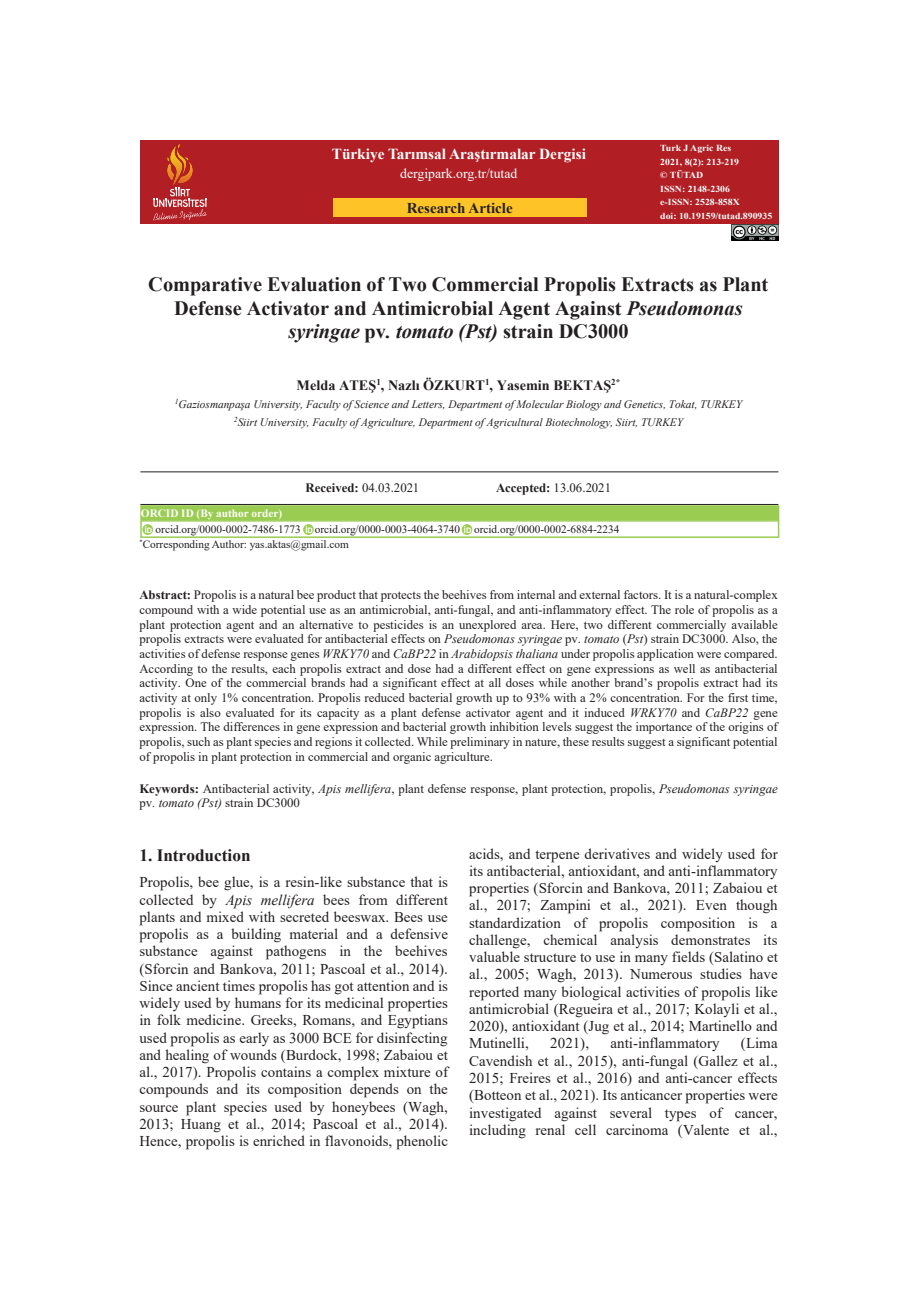
<style>
.page{position:relative;width:919px;height:1289px;background:#fff}
.page>*{position:absolute;margin:0;border:0;box-sizing:border-box;transform-origin:0 0}
.t1{font:700 20.4px/23.2px "Times New Roman";color:#231f20;text-align:center}
.t2{font:700 17.25px "Times New Roman";color:#231f20}
.t3{font:700 15.3px "Times New Roman";color:#fff}
.t4{font:15px/17.2px "Times New Roman";color:#231f20;text-align:justify}
.t5{font:700 15px "Times New Roman";color:#231f20}
.t6{font:700 14.25px "Times New Roman";color:#231f20}
.t7{font:13.8px "Times New Roman";color:#fff}
.t8{font:12.75px/14.7px "Times New Roman";letter-spacing:-.005em;color:#231f20;text-align:justify}
.t9{font:italic 11.4px/17.4px "Times New Roman";letter-spacing:-.01em;color:#231f20;text-align:center}
.t10{font:11.4px/13.6px "Times New Roman";letter-spacing:-.01em;color:#231f20}
.t11{font:700 11.4px "Times New Roman";letter-spacing:-.01em;color:#fff}
.t12{font:11.25px "Times New Roman";color:#231f20}
.t13{font:700 11.25px "Times New Roman";color:#fff}
.t14{font:700 9.15px/13.5px "Times New Roman";color:#fff;scale:1.06 1}
.t15{font:700 7.5px "Arial";color:#fff}
.s1{font-style:italic}
.s2{font-weight:700}
</style>
<div class="page">
<div style="left:140px;top:140px;width:638px;height:84px;background:#b11f24"></div>
<svg style="left:153px;top:144px;width:54px;height:76px"></svg>
<hr style="left:140px;top:471px;width:638px;height:1px;background:#231f20">
<hr style="left:140px;top:504px;width:638px;height:1px;background:#231f20">
<div style="left:140px;top:505px;width:639px;height:15px;background:#9acc51;border:2px solid #99cc52"></div>
<div style="left:140px;top:520px;width:639px;height:18px;background:#fff;border:2px solid #99cc52"></div>
<div style="left:142px;top:524px;width:11px;height:11px;background:#9ccc52;border-radius:50%"></div>
<div style="left:303px;top:524px;width:11px;height:11px;background:#9ccc52;border-radius:50%"></div>
<div style="left:461px;top:524px;width:11px;height:11px;background:#9ccc52;border-radius:50%"></div>
<img style="left:731px;top:224px;width:47px;height:17px">
<div style="left:333px;top:198px;width:253px;height:19px;background:#fec427"></div>
<p class="t3" style="left:332px;top:142px;width:255px">Türkiye Tarımsal Araştırmalar Dergisi</p>
<p class="t7" style="left:400px;top:164px;width:119px">dergipark.org.tr/tutad</p>
<p class="t5" style="left:406px;top:197px;width:107px">Research Article</p>
<p class="t14" style="left:660px;top:141px;width:107px">Turk J Agric Res<br>2021, 8(2): 213-219<br>© TÜTAD<br>ISSN: 2148-2306<br>e-ISSN: 2528-858X<br>doi: 10.19159/tutad.890935</p>
<h1 class="t1" style="left:148px;top:272px;width:621px">Comparative Evaluation of Two Commercial Propolis Extracts as Plant<br>Defense Activator and Antimicrobial Agent Against <span class="s1">Pseudomonas syringae</span> pv<span class="s1">. tomato (Pst)</span> strain DC3000</h1>
<p class="t6" style="left:296px;top:375px;width:325px">Melda ATEŞ<sup>1</sup>, Nazlı ÖZKURT<sup>1</sup>, Yasemin BEKTAŞ<sup>2*</sup></p>
<p class="t9" style="left:175px;top:395px;width:568px"><sup>1</sup>Gaziosmanpaşa University, Faculty of Science and Letters, Department of Molecular Biology and Genetics, Tokat, TURKEY<br><sup>2</sup>Siirt University, Faculty of Agriculture, Department of Agricultural Biotechnology, Siirt, TURKEY</p>
<p class="t8" style="left:305px;top:480px;width:115px"><span class="s2">Received:</span> 04.03.2021</p>
<p class="t8" style="left:496px;top:480px;width:117px"><span class="s2">Accepted:</span> 13.06.2021</p>
<p class="t13" style="left:141px;top:505px;width:143px">ORCID ID (By author order)</p>
<p class="t15" style="left:145px;top:524px;width:9px">İD</p>
<p class="t15" style="left:305px;top:524px;width:9px">İD</p>
<p class="t15" style="left:464px;top:524px;width:9px">İD</p>
<p class="t12" style="left:139px;top:536px;width:211px"><sup>*</sup>Corresponding Author: yas.aktas@gmail.com</p>
<p class="t11" style="left:140px;top:511px;width:142px">ORCID ID (by author order)</p>
<p class="t10" style="left:139px;top:525px;width:450px">orcid.org/0000-0002-7486-1773; orcid.org/0000-0003-4064-3740; orcid.org/0000-0002-6884-2234 <sup>*</sup>Corresponding Author: yas.aktas@gmail.com</p>
<p class="t8" style="left:139px;top:587px;width:640px"><span class="s2">Abstract:</span> Propolis is a natural bee product that protects the beehives from internal and external factors. It is a natural-complex compound with a wide potential use as an antimicrobial, anti-fungal, and anti-inflammatory effect. The role of propolis as a plant protection agent and an alternative to pesticides is an unexplored area. Here, two different commercially available propolis extracts were evaluated for antibacterial effects on <span class="s1">Pseudomonas syringae</span> pv. <span class="s1">tomato</span> (<span class="s1">Pst</span>) strain DC3000. Also, the activities of defense response genes <span class="s1">WRKY70</span> and <span class="s1">CaBP22</span> in <span class="s1">Arabidopsis thaliana</span> under propolis application were compared.<br>According to the results, each propolis extract and dose had a different effect on gene expressions as well as antibacterial activity. One of the commercial brands had a significant effect at all doses while another brand’s propolis extract had its activity at only 1% concentration. Propolis reduced bacterial growth up to 93% with a 2% concentration. For the first time, propolis is also evaluated for its capacity as a plant defense activator agent and it induced <span class="s1">WRKY70</span> and <span class="s1">CaBP22</span> gene expression. The differences in gene expression and bacterial growth inhibition levels suggest the importance of the origins of propolis, such as plant species and regions it collected. While preliminary in nature, these results suggest a significant potential of propolis in plant protection in commercial and organic agriculture.</p>
<p class="t8" style="left:139px;top:780px;width:640px"><span class="s2">Keywords:</span> Antibacterial activity, <span class="s1">Apis mellifera</span>, plant defense response, plant protection, propolis, <span class="s1">Pseudomonas syringae </span>pv<span class="s1">. tomato (Pst)</span> strain DC3000</p>
<h2 class="t2" style="left:139px;top:842px;width:113px">1. Introduction</h2>
<p class="t4" style="left:139px;top:873px;width:310px">Propolis, bee glue, is a resin-like substance that is collected by <span class="s1">Apis mellifera</span> bees from different plants and mixed with secreted beeswax. Bees use propolis as a building material and a defensive substance against pathogens in the beehives (Sforcin and Bankova, 2011; Pascoal et al., 2014).<br>Since ancient times propolis has got attention and is widely used by humans for its medicinal properties in folk medicine. Greeks, Romans, and Egyptians used propolis as early as 3000 BCE for disinfecting and healing of wounds (Burdock, 1998; Zabaiou et al., 2017). Propolis contains a complex mixture of compounds and its composition depends on the source plant species used by honeybees (Wagh, 2013; Huang et al., 2014; Pascoal et al., 2014).<br>Hence, propolis is enriched in flavonoids, phenolic</p>
<p class="t12" style="left:156px;top:521px;width:147px">orcid.org/0000-0002-7486-1773</p>
<p class="t12" style="left:315px;top:521px;width:147px">orcid.org/0000-0003-4064-3740</p>
<p class="t12" style="left:474px;top:521px;width:147px">orcid.org/0000-0002-6884-2234</p>
<p class="t4" style="left:469px;top:844px;width:310px">acids, and terpene derivatives and widely used for its antibacterial, antioxidant, and anti-inflammatory properties (Sforcin and Bankova, 2011; Zabaiou et al., 2017; Zampini et al., 2021). Even though standardization of propolis composition is a challenge, chemical analysis demonstrates its valuable structure to use in many fields (Salatino et al., 2005; Wagh, 2013). Numerous studies have reported many biological activities of propolis like antimicrobial (Regueira et al., 2017; Kolayli et al., 2020), antioxidant (Jug et al., 2014; Martinello and Mutinelli,</p>
<p class="t4" style="left:469px;top:1034px;width:310px;text-indent:272px">(Lima Cavendish et al., 2015), anti-fungal (Gallez et al., 2015; Freires et al., 2016) and anti-cancer effects (Botteon et al., 2021). Its anticancer properties were investigated against several types of cancer, including renal cell carcinoma (Valente et al.,</p>
<p class="t4" style="left:550px;top:1034px;width:40px">2021),</p>
<p class="t4" style="left:610px;top:1034px;width:110px">anti-inflammatory</p>
</div>
